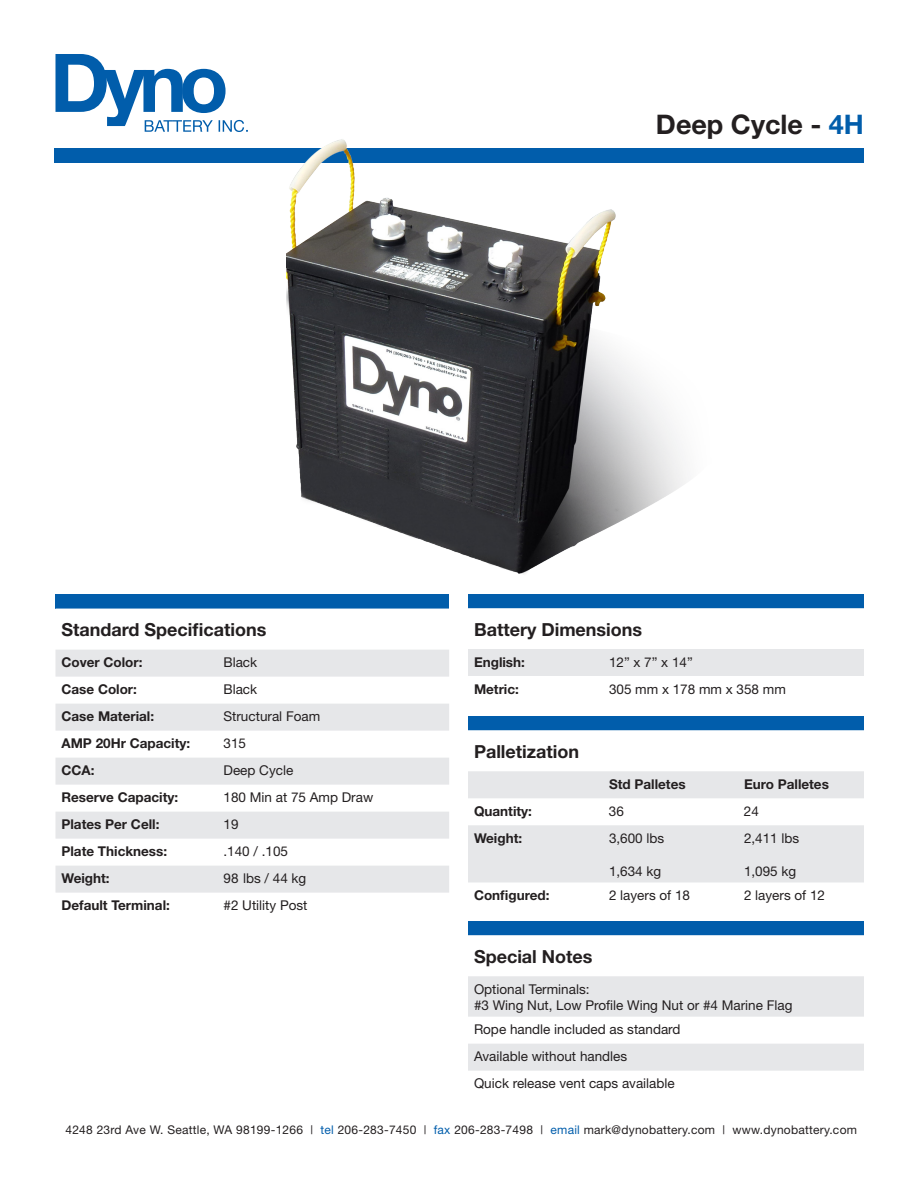
<style>
.page{position:relative;width:918px;height:1188px;background:#fff}
.page>*{position:absolute;margin:0;border:0;box-sizing:border-box;transform-origin:0 0}
.t1{font:700 27px "Helvetica Neue";color:#231f20}
.t2{font:700 18px "Helvetica Neue";color:#231f20}
.t3{font:13.5px "Helvetica Neue";color:#231f20}
.t4{font:700 13.5px "Helvetica Neue";color:#231f20}
.t5{font:12px "Helvetica Neue";letter-spacing:.02em;color:#231f20}
.s1{color:#015dab}
</style>
<div class="page">
<svg style="left:56px;top:54px;width:192px;height:78px"></svg>
<div style="left:54px;top:148px;width:810px;height:15px;background:#015dab"></div>
<img style="left:286px;top:139px;width:400px;height:435px">
<div style="left:468px;top:594px;width:396px;height:14px;background:#015dab"></div>
<svg style="left:468px;top:608px;width:396px;height:1px"></svg>
<div style="left:468px;top:649px;width:396px;height:27px;background:#e6e7e9"></div>
<div style="left:56px;top:594px;width:393px;height:15px;background:#015dab"></div>
<svg style="left:56px;top:650px;width:393px;height:243px;fill:#e6e7e9"></svg>
<div style="left:468px;top:716px;width:396px;height:14px;background:#015dab"></div>
<svg style="left:468px;top:730px;width:396px;height:153px"></svg>
<svg style="left:468px;top:771px;width:396px;height:111px;fill:#e6e7e9"></svg>
<div style="left:468px;top:921px;width:396px;height:14px;background:#015dab"></div>
<svg style="left:468px;top:935px;width:396px;height:1px"></svg>
<svg style="left:468px;top:976px;width:396px;height:95px"></svg>
<p class="t1" style="left:656px;top:108px;width:210px">Deep Cycle - <span class="s1">4H</span></p>
<p class="t2" style="left:62px;top:619px;width:207px">Standard Specifications</p>
<p class="t4" style="left:62px;top:654px;width:83px">Cover Color:</p>
<p class="t3" style="left:224px;top:654px;width:35px">Black</p>
<p class="t4" style="left:62px;top:681px;width:77px">Case Color:</p>
<p class="t3" style="left:224px;top:681px;width:35px">Black</p>
<p class="t4" style="left:62px;top:708px;width:94px">Case Material:</p>
<p class="t3" style="left:224px;top:708px;width:98px">Structural Foam</p>
<p class="t4" style="left:62px;top:735px;width:130px">AMP 20Hr Capacity:</p>
<p class="t3" style="left:223px;top:735px;width:24px">315</p>
<p class="t4" style="left:62px;top:762px;width:35px">CCA:</p>
<p class="t3" style="left:223px;top:762px;width:71px">Deep Cycle</p>
<p class="t4" style="left:62px;top:789px;width:118px">Reserve Capacity:</p>
<p class="t3" style="left:223px;top:789px;width:151px">180 Min at 75 Amp Draw</p>
<p class="t4" style="left:62px;top:816px;width:99px">Plates Per Cell:</p>
<p class="t3" style="left:223px;top:816px;width:17px">19</p>
<p class="t4" style="left:62px;top:843px;width:107px">Plate Thickness:</p>
<p class="t3" style="left:223px;top:843px;width:66px">.140 / .105</p>
<p class="t4" style="left:62px;top:870px;width:50px">Weight:</p>
<p class="t3" style="left:224px;top:870px;width:84px">98 lbs / 44 kg</p>
<p class="t4" style="left:62px;top:897px;width:110px">Default Terminal:</p>
<p class="t3" style="left:224px;top:897px;width:86px">#2 Utility Post</p>
<p class="t2" style="left:474px;top:618px;width:170px">Battery Dimensions</p>
<p class="t4" style="left:474px;top:654px;width:52px">English:</p>
<p class="t3" style="left:609px;top:654px;width:85px">12” x 7” x 14”</p>
<p class="t4" style="left:474px;top:681px;width:46px">Metric:</p>
<p class="t3" style="left:609px;top:681px;width:178px">305 mm x 178 mm x 358 mm</p>
<p class="t2" style="left:474px;top:740px;width:107px">Palletization</p>
<p class="t4" style="left:609px;top:775px;width:78px">Std Palletes</p>
<p class="t4" style="left:744px;top:775px;width:86px">Euro Palletes</p>
<p class="t4" style="left:474px;top:803px;width:60px">Quantity:</p>
<p class="t3" style="left:609px;top:803px;width:17px">36</p>
<p class="t3" style="left:744px;top:803px;width:17px">24</p>
<p class="t4" style="left:474px;top:830px;width:50px">Weight:</p>
<p class="t3" style="left:609px;top:830px;width:57px">3,600 lbs</p>
<p class="t3" style="left:744px;top:830px;width:57px">2,411 lbs</p>
<p class="t3" style="left:609px;top:863px;width:54px">1,634 kg</p>
<p class="t3" style="left:744px;top:863px;width:54px">1,095 kg</p>
<p class="t4" style="left:474px;top:887px;width:77px">Configured:</p>
<p class="t3" style="left:609px;top:887px;width:83px">2 layers of 18</p>
<p class="t3" style="left:744px;top:887px;width:83px">2 layers of 12</p>
<p class="t2" style="left:474px;top:945px;width:120px">Special Notes</p>
<p class="t3" style="left:474px;top:981px;width:117px">Optional Terminals:</p>
<p class="t3" style="left:474px;top:997px;width:320px">#3 Wing Nut, Low Profile Wing Nut or #4 Marine Flag</p>
<p class="t3" style="left:474px;top:1021px;width:208px">Rope handle included as standard</p>
<p class="t3" style="left:474px;top:1048px;width:155px">Available without handles</p>
<p class="t3" style="left:474px;top:1075px;width:202px">Quick release vent caps available</p>
<p class="t5" style="left:65px;top:1123px;width:793px">4248 23rd Ave W. Seattle, WA 98199-1266 | <span class="s1">tel</span> 206-283-7450 | <span class="s1">fax</span> 206-283-7498 | <span class="s1">email</span> mark@dynobattery.com | www.dynobattery.com</p>
</div>
